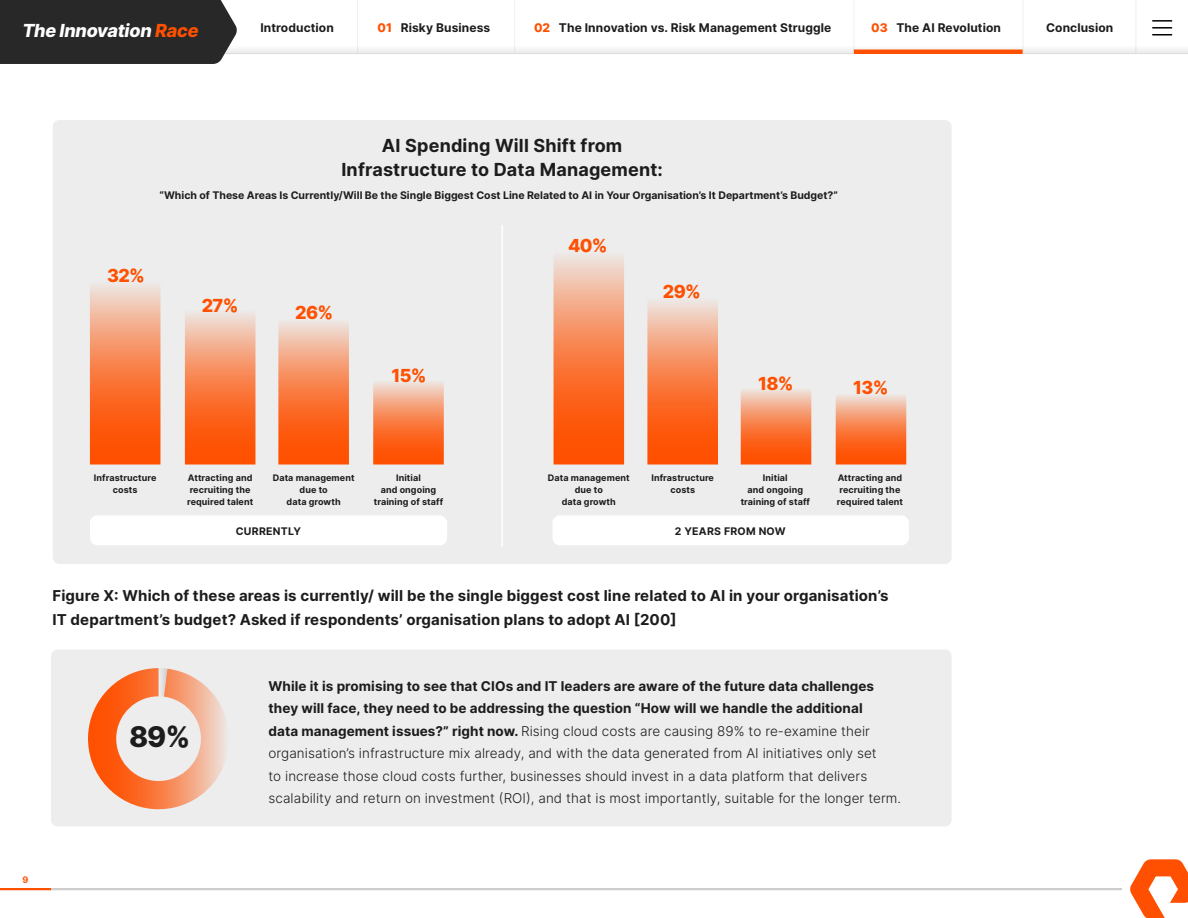
<style>
.page{position:relative;width:1188px;height:918px;background:#fff}
.page>*{position:absolute;margin:0;border:0;box-sizing:border-box;transform-origin:0 0}
.p_card_stat_large{font:800 28.5px "Inter";color:#1c1c1c}
.Bluebox_titles{font:700 18px/24px "Inter";letter-spacing:.01em;color:#1c1c1c;text-align:center}
.p_card_stat_large-2{font:800 18px "Inter";letter-spacing:-.04em;color:#fe5000}
.t1{font:italic 800 18px "Inter";letter-spacing:-.015em;color:#fff}
.p_summary_NO_LINE{font:700 15px/24px "Inter";letter-spacing:.01em;color:#1c1c1c}
.p_body{font:300 13.5px/22.5px "Inter";letter-spacing:.005em;color:#1c1c1c}
.t2{font:700 12px "Inter";letter-spacing:.01em;color:#1c1c1c}
.p_card_stat_bodycopy{font:700 10.5px "Inter";color:#1c1c1c}
.p_header-1{font:700 10.5px "Inter";letter-spacing:.025em;color:#1c1c1c}
.p_card_stat_bodycopy-2{font:700 9px/12px "Inter";letter-spacing:.01em;color:#1c1c1c;text-align:center}
.t3{font:700 9px "Inter";color:#fe5000}
.s1{color:#fe5000}
.s2{font-weight:800;color:#fe5000}
.s3{font-weight:700}
</style>
<div class="page">
<svg style="left:1130px;top:859px;width:58px;height:59px"></svg>
<div style="left:54px;top:121px;width:897px;height:442px;background:#ededed;border-radius:6px"></div>
<div style="left:53px;top:120px;width:899px;height:444px;border:2px solid #ededed;border-radius:6px"></div>
<svg style="left:90px;top:285px;width:70px;height:180px;background:#f88550"></svg>
<svg style="left:185px;top:313px;width:70px;height:152px;background:#f88550"></svg>
<svg style="left:278px;top:322px;width:71px;height:143px;background:#f88551"></svg>
<svg style="left:373px;top:382px;width:71px;height:83px;background:#f88651"></svg>
<svg style="left:554px;top:256px;width:70px;height:209px;background:#f8844f"></svg>
<svg style="left:647px;top:301px;width:71px;height:164px;background:#f88551"></svg>
<svg style="left:741px;top:389px;width:70px;height:76px;background:#f88551"></svg>
<svg style="left:836px;top:395px;width:70px;height:70px;background:#f88551"></svg>
<div style="left:52px;top:651px;width:899px;height:174px;background:#ededed;border-radius:6px"></div>
<div style="left:51px;top:649px;width:901px;height:177px;border:2px solid #ededed;border-radius:6px"></div>
<div style="left:90px;top:515px;width:357px;height:30px;background:#fff;border-radius:8px"></div>
<div style="left:553px;top:515px;width:356px;height:30px;background:#fff;border-radius:8px"></div>
<hr style="left:501px;top:225px;width:2px;height:322px;background:#fff">
<svg style="left:88px;top:668px;width:138px;height:142px"></svg>
<hr style="left:0;top:888px;width:51px;height:2px;background:#fe5000">
<hr style="left:51px;top:888px;width:1071px;height:2px;background:#cfcccc">
<hr style="left:357px;top:0;width:1px;height:54px;background:#dadada">
<hr style="left:514px;top:0;width:1px;height:54px;background:#dadada">
<hr style="left:854px;top:0;width:1px;height:53px;background:#dadada">
<hr style="left:1136px;top:0;width:1px;height:54px;background:#dadada">
<hr style="left:1023px;top:0;width:1px;height:54px;background:#dadada">
<hr style="left:0;top:53px;width:1188px;height:1px;background:#dadada">
<svg style="left:1153px;top:20px;width:19px;height:15px"></svg>
<hr style="left:854px;top:50px;width:169px;height:4px;background:#fe5000">
<div style="left:0;top:0;width:237px;height:64px;background:#282828"></div>
<h2 class="t1" style="left:22px;top:17px;width:178px">The Innovation <span class="s1">Race</span></h2>
<p class="t2" style="left:260px;top:19px;width:75px">Introduction</p>
<p class="t2" style="left:377px;top:19px;width:114px"><span class="s2">01</span> Risky Business</p>
<p class="t2" style="left:534px;top:19px;width:299px"><span class="s2">02</span> The Innovation vs. Risk Management Struggle</p>
<p class="t2" style="left:871px;top:19px;width:131px"><span class="s2">03</span> The AI Revolution</p>
<p class="t2" style="left:1046px;top:19px;width:69px">Conclusion</p>
<p class="Bluebox_titles" style="left:341px;top:133px;width:323px">AI Spending Will Shift from<br>Infrastructure to Data Management:</p>
<p class="p_card_stat_bodycopy" style="left:160px;top:188px;width:680px">“Which of These Areas Is Currently/Will Be the Single Biggest Cost Line Related to AI in Your Organisation’s It Department’s Budget?”</p>
<p class="p_card_stat_large-2" style="left:107px;top:262px;width:39px">32%</p>
<p class="p_card_stat_large-2" style="left:202px;top:292px;width:38px">27%</p>
<p class="p_card_stat_large-2" style="left:295px;top:300px;width:39px">26%</p>
<p class="p_card_stat_large-2" style="left:392px;top:363px;width:37px">15%</p>
<p class="p_card_stat_large-2" style="left:568px;top:232px;width:41px">40%</p>
<p class="p_card_stat_large-2" style="left:663px;top:279px;width:39px">29%</p>
<p class="p_card_stat_large-2" style="left:758px;top:370px;width:37px">18%</p>
<p class="p_card_stat_large-2" style="left:853px;top:375px;width:37px">13%</p>
<p class="p_card_stat_bodycopy-2" style="left:187px;top:471px;width:68px;text-align:left">Attracting and recruiting the required talent</p>
<p class="p_card_stat_bodycopy-2" style="left:651px;top:471px;width:64px">Infrastructure costs</p>
<p class="p_card_stat_bodycopy-2" style="left:273px;top:471px;width:83px">Data management due to<br>data growth</p>
<p class="p_card_stat_bodycopy-2" style="left:741px;top:471px;width:71px">Initial<br>and ongoing training of staff</p>
<p class="p_card_stat_bodycopy-2" style="left:374px;top:471px;width:71px">Initial<br>and ongoing training of staff</p>
<p class="p_card_stat_bodycopy-2" style="left:837px;top:471px;width:68px;text-align:left">Attracting and recruiting the required talent</p>
<p class="p_card_stat_bodycopy-2" style="left:94px;top:471px;width:64px">Infrastructure costs</p>
<p class="p_card_stat_bodycopy-2" style="left:548px;top:471px;width:83px">Data management due to<br>data growth</p>
<p class="p_header-1" style="left:236px;top:524px;width:67px">CURRENTLY</p>
<p class="p_header-1" style="left:675px;top:524px;width:112px">2 YEARS FROM NOW</p>
<p class="p_summary_NO_LINE" style="left:52px;top:583px;width:838px">Figure X: Which of these areas is currently/ will be the single biggest cost line related to AI in your organisation’s<br>IT department’s budget? Asked if respondents’ organisation plans to adopt AI [200]</p>
<p class="t3" style="left:23px;top:873px;width:7px">9</p>
<p class="p_card_stat_large" style="left:129px;top:716px;width:63px">89%</p>
<p class="p_body" style="left:268px;top:674px;width:634px"><span class="s3">While it is promising to see that CIOs and IT leaders are aware of the future data challenges they will face, they need to be addressing the question “How will we handle the additional<br>data management issues?” right now.</span> Rising cloud costs are causing 89% to re-examine their organisation’s infrastructure mix already, and with the data generated from AI initiatives only set<br>to increase those cloud costs further, businesses should invest in a data platform that delivers scalability and return on investment (ROI), and that is most importantly, suitable for the longer term.</p>
</div>
